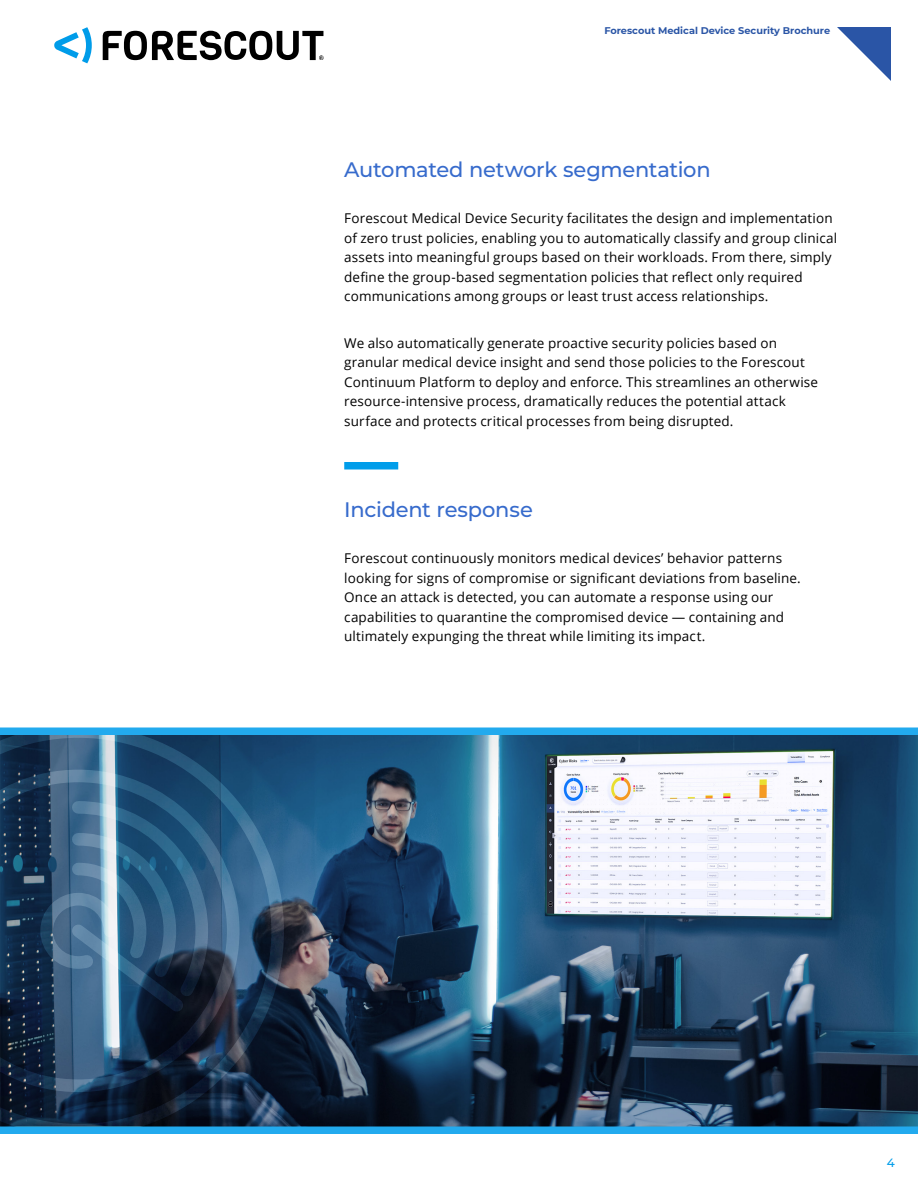
<style>
.page{position:relative;width:918px;height:1188px;background:#fff}
.page>*{position:absolute;margin:0;border:0;box-sizing:border-box;transform-origin:0 0}
.Header_14{font:500 21px "Montserrat";letter-spacing:-.01em;color:#376bcc}
.Body{font:13.5px/19.5px "Open Sans";letter-spacing:.01em;color:#000}
.t1{font:500 12px "Montserrat";color:#009dea}
.t2{font:700 9.75px "Montserrat";color:#2a55a6}
</style>
<div class="page">
<svg style="left:837px;top:27px;width:54px;height:54px"></svg>
<svg style="left:54px;top:27px;width:38px;height:36px"></svg>
<svg style="left:103px;top:31px;width:221px;height:29px"></svg>
<svg style="left:0;top:727px;width:918px;height:407px;background:#486a85"></svg>
<svg style="left:0;top:735px;width:284px;height:392px;background:#2c4c69"></svg>
<div style="left:344px;top:462px;width:54px;height:8px;background:#009dea"></div>
<p class="t2" style="left:604px;top:23px;width:227px">Forescout Medical Device Security Brochure</p>
<p class="Header_14" style="left:344px;top:155px;width:368px">Automated network segmentation</p>
<p class="Body" style="left:344px;top:208px;width:494px">Forescout Medical Device Security facilitates the design and implementation of zero trust policies, enabling you to automatically classify and group clinical assets into meaningful groups based on their workloads. From there, simply define the group-based segmentation policies that reflect only required communications among groups or least trust access relationships.</p>
<p class="Body" style="left:344px;top:333px;width:475px">We also automatically generate proactive security policies based on granular medical device insight and send those policies to the Forescout Continuum Platform to deploy and enforce. This streamlines an otherwise resource-intensive process, dramatically reduces the potential attack surface and protects critical processes from being disrupted.</p>
<p class="Header_14" style="left:344px;top:494px;width:190px">Incident response</p>
<p class="Body" style="left:344px;top:548px;width:458px">Forescout continuously monitors medical devices’ behavior patterns looking for signs of compromise or significant deviations from baseline.<br>Once an attack is detected, you can automate a response using our capabilities to quarantine the compromised device — containing and ultimately expunging the threat while limiting its impact.</p>
<p class="t1" style="left:887px;top:1154px;width:10px">4</p>
</div>
